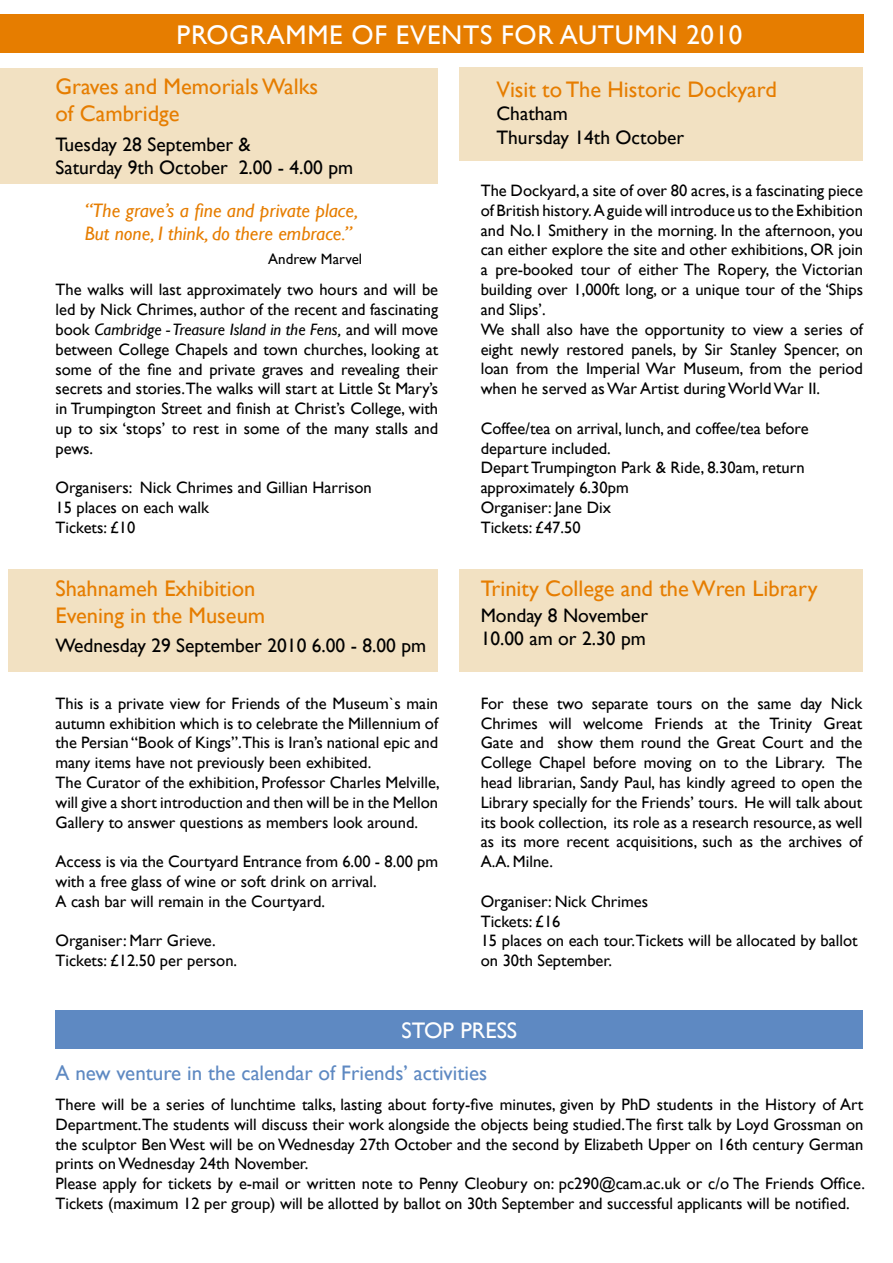
<style>
.page{position:relative;width:893px;height:1263px;background:#fff}
.page>*{position:absolute;margin:0;border:0;box-sizing:border-box;transform-origin:0 0}
.t1{font:27px "Gill Sans";letter-spacing:.025em;color:#fff}
.t2{font:22.5px/27px "Gill Sans";color:#e67d00}
.t3{font:22.5px "Gill Sans";color:#fff}
.t4{font:21px "Gill Sans";color:#5e89c2}
.t5{font:19.5px/23.4px "Gill Sans";color:#000}
.t6{font:italic 19.5px/23.4px "Gill Sans";color:#e67d00}
.t7{font:16.5px/19.8px "Gill Sans";color:#000}
.t8{font:15px "Gill Sans";color:#000}
.s1{font-style:italic}
</style>
<div class="page">
<div style="left:0;top:68px;width:438px;height:116px;background:#f2e1c2"></div>
<div style="left:0;top:14px;width:863px;height:38px;background:#e67d00"></div>
<div style="left:9px;top:569px;width:429px;height:103px;background:#f2e1c2"></div>
<div style="left:459px;top:569px;width:404px;height:102px;background:#f2e1c2"></div>
<div style="left:459px;top:67px;width:404px;height:94px;background:#f2e1c2"></div>
<div style="left:55px;top:1010px;width:808px;height:38px;background:#5e89c2"></div>
<h1 class="t1" style="left:177px;top:19px;width:567px">PROGRAMME OF EVENTS FOR AUTUMN 2010</h1>
<h2 class="t2" style="left:55px;top:73px;width:264px">Graves and Memorials Walks of Cambridge</h2>
<p class="t5" style="left:55px;top:132px;width:299px">Tuesday 28 September &amp;<br>Saturday 9th October 2.00 - 4.00 pm</p>
<p class="t6" style="left:85px;top:198px;width:275px">“The grave’s a fine and private place,<br>But none, I think, do there embrace.”</p>
<p class="t8" style="left:268px;top:250px;width:95px">Andrew Marvel</p>
<p class="t7" style="left:55px;top:280px;width:384px;text-align:justify">The walks will last approximately two hours and will be led by Nick Chrimes, author of the recent and fascinating book <span class="s1">Cambridge - Treasure Island in the Fens,</span> and will move between College Chapels and town churches, looking at some of the fine and private graves and revealing their secrets and stories.The walks will start at Little St Mary’s in Trumpington Street and finish at Christ’s College, with up to six ‘stops’ to rest in some of the many stalls and pews.</p>
<p class="t7" style="left:55px;top:478px;width:318px">Organisers: Nick Chrimes and Gillian Harrison<br>15 places on each walk<br>Tickets: £10</p>
<h2 class="t2" style="left:55px;top:575px;width:211px">Shahnameh Exhibition<br>Evening in the Museum</h2>
<p class="t5" style="left:55px;top:633px;width:372px">Wednesday 29 September 2010 6.00 - 8.00 pm</p>
<p class="t7" style="left:55px;top:693px;width:386px">This is a private view for Friends of the Museum`s main autumn exhibition which is to celebrate the Millennium of the Persian “Book of Kings”.This is Iran’s national epic and many items have not previously been exhibited.<br>The Curator of the exhibition, Professor Charles Melville, will give a short introduction and then will be in the Mellon Gallery to answer questions as members look around.</p>
<p class="t7" style="left:55px;top:852px;width:384px">Access is via the Courtyard Entrance from 6.00 - 8.00 pm with a free glass of wine or soft drink on arrival.<br>A cash bar will remain in the Courtyard.</p>
<p class="t7" style="left:55px;top:931px;width:183px">Organiser: Marr Grieve.<br>Tickets: £12.50 per person.</p>
<h2 class="t2" style="left:496px;top:75px;width:282px">Visit to The Historic Dockyard</h2>
<p class="t5" style="left:496px;top:102px;width:189px">Chatham<br>Thursday 14th October</p>
<p class="t7" style="left:481px;top:180px;width:384px">The Dockyard, a site of over 80 acres, is a fascinating piece of British history. A guide will introduce us to the Exhibition and No.1 Smithery in the morning. In the afternoon, you can either explore the site and other exhibitions, OR join a pre-booked tour of either The Ropery, the Victorian building over 1,000ft long, or a unique tour of the ‘Ships and Slips’.<br>We shall also have the opportunity to view a series of eight newly restored panels, by Sir Stanley Spencer, on loan from the Imperial War Museum, from the period when he served as War Artist during World War II.</p>
<p class="t7" style="left:481px;top:418px;width:329px">Coffee/tea on arrival, lunch, and coffee/tea before departure included.<br>Depart Trumpington Park &amp; Ride, 8.30am, return approximately 6.30pm<br>Organiser: Jane Dix<br>Tickets: £47.50</p>
<h2 class="t2" style="left:481px;top:575px;width:338px">Trinity College and the Wren Library</h2>
<p class="t5" style="left:481px;top:603px;width:169px">Monday 8 November<br>10.00 am or 2.30 pm</p>
<p class="t7" style="left:481px;top:693px;width:383px;text-align:justify">For these two separate tours on the same day Nick Chrimes will welcome Friends at the Trinity Great Gate and show them round the Great Court and the College Chapel before moving on to the Library. The head librarian, Sandy Paul, has kindly agreed to open the Library specially for the Friends’ tours. He will talk about its book collection, its role as a research resource, as well as its more recent acquisitions, such as the archives of A.A. Milne.</p>
<p class="t7" style="left:481px;top:891px;width:378px">Organiser: Nick Chrimes<br>Tickets: £16<br>15 places on each tour.Tickets will be allocated by ballot on 30th September.</p>
<h2 class="t3" style="left:402px;top:1017px;width:117px">STOP PRESS</h2>
<p class="t4" style="left:55px;top:1060px;width:433px">A new venture in the calendar of Friends’ activities</p>
<p class="t7" style="left:55px;top:1094px;width:811px">There will be a series of lunchtime talks, lasting about forty-five minutes, given by PhD students in the History of Art Department.The students will discuss their work alongside the objects being studied.The first talk by Loyd Grossman on the sculptor Ben West will be on Wednesday 27th October and the second by Elizabeth Upper on 16th century German prints on Wednesday 24th November.<br>Please apply for tickets by e-mail or written note to Penny Cleobury on: pc290@cam.ac.uk or c/o The Friends Office.<br>Tickets (maximum 12 per group) will be allotted by ballot on 30th September and successful applicants will be notified.</p>
</div>
